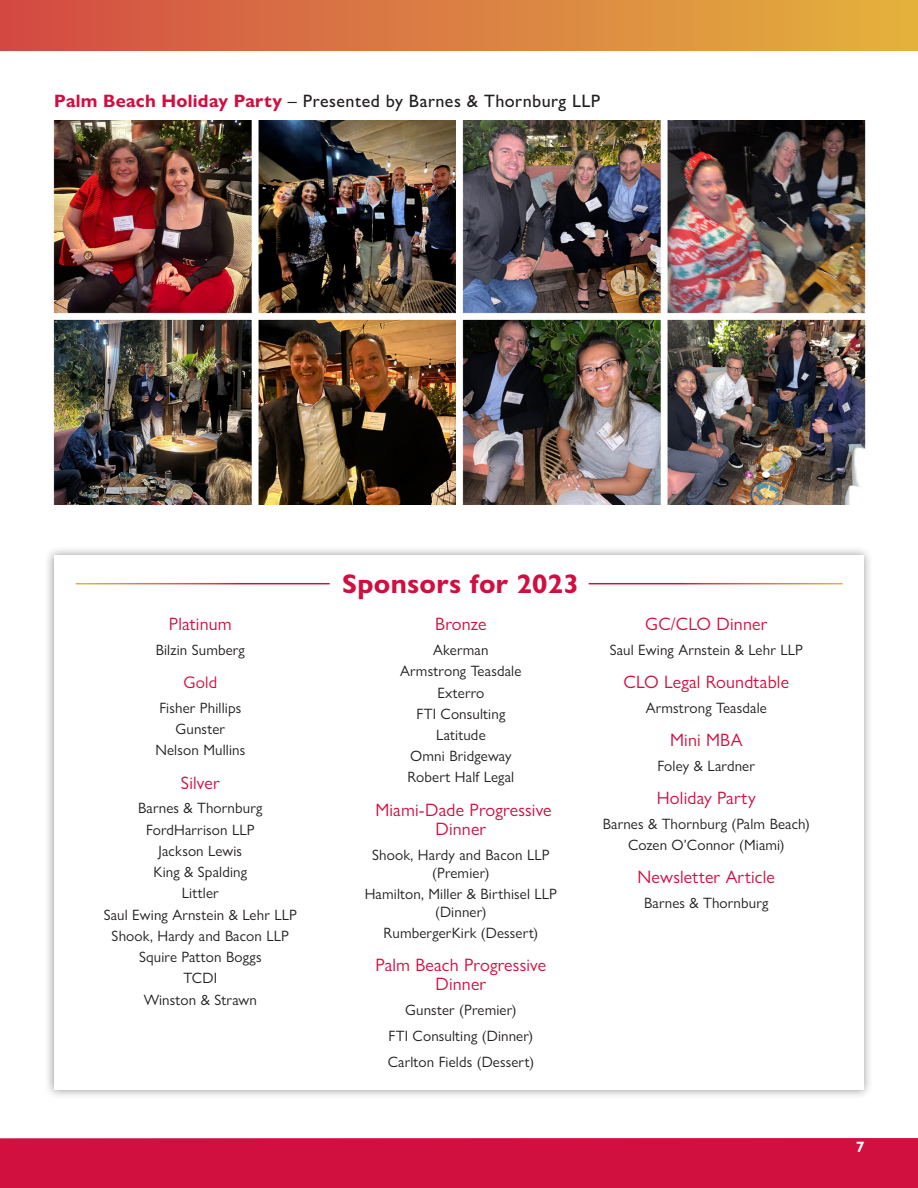
<style>
.page{position:relative;width:918px;height:1188px;background:#fff}
.page>*{position:absolute;margin:0;border:0;box-sizing:border-box;transform-origin:0 0}
.body_type{font:700 27px "Gill Sans Nova";letter-spacing:.01em;color:#d10e40}
.sponser_title{font:18px/19.2px "Gill Sans Nova";letter-spacing:.01em;color:#d10e40;text-align:center}
.boxed_text{font:500 18px "Gill Sans Nova";letter-spacing:.025em;color:#231f20}
.sponser_title-2{font:16.8px "Gill Sans Nova";color:#d10e40}
.sponser_company{font:15px/18px "Gill Sans Nova";letter-spacing:.01em;color:#231f20;text-align:center}
.t1{font:700 15px "Gill Sans Nova";color:#fff}
.s1{font-weight:700;color:#d10e40}
</style>
<div class="page">
<img style="left:53px;top:120px;width:403px;height:384px">
<img style="left:462px;top:120px;width:404px;height:384px">
<div style="left:44px;top:546px;width:830px;height:554px;background:#231f20;opacity:.47"></div>
<div style="left:54px;top:556px;width:810px;height:534px;background:#fff"></div>
<div style="left:0;top:0;width:918px;height:50px;background:linear-gradient(to right,#d34b45,#e4b33e)"></div>
<div style="left:0;top:1138px;width:918px;height:50px;background:#d11040"></div>
<p class="boxed_text" style="left:54px;top:90px;width:548px"><span class="s1">Palm Beach Holiday Party</span> – Presented by Barnes &amp; Thornburg LLP</p>
<p class="sponser_title" style="left:169px;top:614px;width:64px">Platinum</p>
<p class="sponser_company" style="left:156px;top:641px;width:91px">Bilzin Sumberg</p>
<p class="sponser_title-2" style="left:184px;top:672px;width:35px">Gold</p>
<p class="sponser_company" style="left:159px;top:699px;width:83px">Fisher Phillips</p>
<p class="sponser_company" style="left:176px;top:720px;width:51px">Gunster</p>
<p class="sponser_company" style="left:155px;top:741px;width:91px">Nelson Mullins</p>
<p class="sponser_title" style="left:181px;top:773px;width:40px">Silver</p>
<p class="sponser_company" style="left:138px;top:799px;width:126px">Barnes &amp; Thornburg</p>
<p class="sponser_company" style="left:146px;top:820px;width:110px">FordHarrison LLP</p>
<p class="sponser_company" style="left:159px;top:842px;width:85px">Jackson Lewis</p>
<p class="sponser_company" style="left:154px;top:863px;width:95px">King &amp; Spalding</p>
<p class="sponser_company" style="left:182px;top:884px;width:38px">Littler</p>
<p class="sponser_company" style="left:104px;top:905px;width:195px">Saul Ewing Arnstein &amp; Lehr LLP</p>
<p class="sponser_company" style="left:112px;top:927px;width:179px">Shook, Hardy and Bacon LLP</p>
<p class="sponser_company" style="left:139px;top:948px;width:124px">Squire Patton Boggs</p>
<p class="sponser_company" style="left:184px;top:969px;width:35px">TCDI</p>
<p class="sponser_company" style="left:144px;top:990px;width:115px">Winston &amp; Strawn</p>
<p class="body_type" style="left:342px;top:567px;width:238px">Sponsors for 2023</p>
<p class="sponser_title" style="left:435px;top:614px;width:53px">Bronze</p>
<p class="sponser_company" style="left:433px;top:641px;width:57px">Akerman</p>
<p class="sponser_company" style="left:400px;top:662px;width:123px">Armstrong Teasdale</p>
<p class="sponser_company" style="left:437px;top:683px;width:49px">Exterro</p>
<p class="sponser_company" style="left:416px;top:705px;width:90px">FTI Consulting</p>
<p class="sponser_company" style="left:436px;top:726px;width:51px">Latitude</p>
<p class="sponser_company" style="left:410px;top:747px;width:103px">Omni Bridgeway</p>
<p class="sponser_company" style="left:408px;top:768px;width:108px">Robert Half Legal</p>
<p class="sponser_title" style="left:375px;top:800px;width:178px">Miami-Dade Progressive<br>Dinner</p>
<p class="sponser_company" style="left:372px;top:845px;width:179px">Shook, Hardy and Bacon LLP (Premier)</p>
<p class="sponser_company" style="left:365px;top:885px;width:194px">Hamilton, Miller &amp; Birthisel LLP (Dinner)</p>
<p class="sponser_company" style="left:384px;top:924px;width:156px">RumbergerKirk (Dessert)</p>
<p class="sponser_title" style="left:376px;top:955px;width:172px">Palm Beach Progressive<br>Dinner</p>
<p class="sponser_company" style="left:405px;top:1001px;width:113px">Gunster (Premier)</p>
<p class="sponser_company" style="left:388px;top:1027px;width:146px">FTI Consulting (Dinner)</p>
<p class="sponser_company" style="left:388px;top:1052px;width:148px">Carlton Fields (Dessert)</p>
<p class="sponser_title" style="left:645px;top:614px;width:124px">GC/CLO Dinner</p>
<p class="sponser_company" style="left:610px;top:641px;width:195px">Saul Ewing Arnstein &amp; Lehr LLP</p>
<p class="sponser_title" style="left:623px;top:672px;width:167px">CLO Legal Roundtable</p>
<p class="sponser_company" style="left:646px;top:699px;width:123px">Armstrong Teasdale</p>
<p class="sponser_title" style="left:670px;top:730px;width:74px">Mini MBA</p>
<p class="sponser_company" style="left:658px;top:757px;width:99px">Foley &amp; Lardner</p>
<p class="sponser_title" style="left:657px;top:788px;width:100px">Holiday Party</p>
<p class="sponser_company" style="left:603px;top:815px;width:208px">Barnes &amp; Thornburg (Palm Beach)</p>
<p class="sponser_company" style="left:628px;top:836px;width:158px">Cozen O’Connor (Miami)</p>
<p class="sponser_title" style="left:638px;top:867px;width:139px">Newsletter Article</p>
<p class="sponser_company" style="left:644px;top:894px;width:126px">Barnes &amp; Thornburg</p>
<p class="t1" style="left:856px;top:1138px;width:10px">7</p>
</div>
